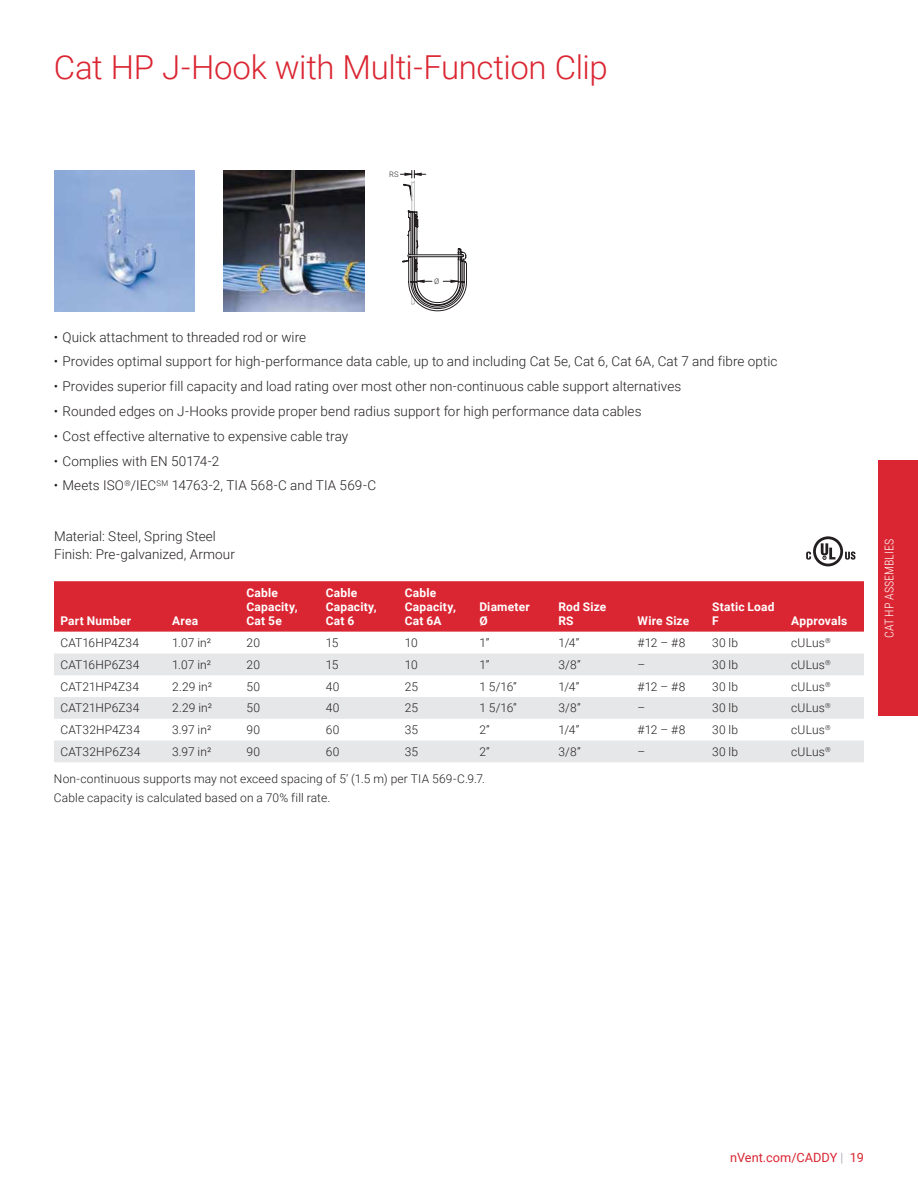
<style>
.page{position:relative;width:918px;height:1188px;background:#fff}
.page>*{position:absolute;margin:0;border:0;box-sizing:border-box;transform-origin:0 0}
.t1{font:300 33px "Roboto";letter-spacing:-.01em;color:#da2632}
.t2{font:300 13.5px/18px "Roboto";letter-spacing:.005em;color:#231f20}
.t3{font:12.75px "Roboto";color:#da2632}
.t4{font:300 12px/18.6px "Roboto";letter-spacing:.01em;color:#231f20}
.t5{font:700 12px/14.4px "Roboto";letter-spacing:.015em;color:#fff}
.t6{font:300 12px "Roboto Condensed";color:#fff}
.t7{font:300 7.65px "Roboto";color:#231f20}
.s1{font-weight:300;color:#90969e}
</style>
<div class="page">
<img style="left:54px;top:170px;width:141px;height:141px">
<img style="left:224px;top:170px;width:141px;height:141px">
<svg style="left:400px;top:170px;width:67px;height:141px"></svg>
<svg style="left:806px;top:536px;width:49px;height:30px"></svg>
<div style="left:54px;top:581px;width:810px;height:51px;background:#da2632"></div>
<svg style="left:54px;top:653px;width:810px;height:1px"></svg>
<svg style="left:54px;top:654px;width:810px;height:108px;fill:#e6e7e8"></svg>
<div style="left:878px;top:461px;width:40px;height:255px;background:#da2632"></div>
<h1 class="t1" style="left:54px;top:52px;width:555px">Cat HP J-Hook with Multi-Function Clip</h1>
<p class="t7" style="left:389px;top:171px;width:11px">RS</p>
<p class="t7" style="left:434px;top:279px;width:7px">Ø</p>
<p class="t2" style="left:54px;top:329px;width:254px">• Quick attachment to threaded rod or wire</p>
<p class="t2" style="left:54px;top:354px;width:725px">• Provides optimal support for high-performance data cable, up to and including Cat 5e, Cat 6, Cat 6A, Cat 7 and fibre optic</p>
<p class="t2" style="left:54px;top:378px;width:629px">• Provides superior fill capacity and load rating over most other non-continuous cable support alternatives</p>
<p class="t2" style="left:54px;top:403px;width:589px">• Rounded edges on J-Hooks provide proper bend radius support for high performance data cables</p>
<p class="t2" style="left:54px;top:428px;width:296px">• Cost effective alternative to expensive cable tray</p>
<p class="t2" style="left:54px;top:453px;width:167px">• Complies with EN 50174-2</p>
<p class="t2" style="left:54px;top:478px;width:324px">• Meets ISO<sup>®</sup>/IEC<sup>SM</sup> 14763-2, TIA 568-C and TIA 569-C</p>
<p class="t2" style="left:54px;top:528px;width:182px">Material: Steel, Spring Steel<br>Finish: Pre-galvanized, Armour</p>
<p class="t5" style="left:60px;top:615px;width:72px">Part Number</p>
<p class="t5" style="left:172px;top:615px;width:28px">Area</p>
<p class="t5" style="left:247px;top:586px;width:53px">Cable<br>Capacity,<br>Cat 5e</p>
<p class="t5" style="left:326px;top:586px;width:53px">Cable<br>Capacity,<br>Cat 6</p>
<p class="t5" style="left:405px;top:586px;width:53px">Cable<br>Capacity,<br>Cat 6A</p>
<p class="t5" style="left:479px;top:600px;width:52px">Diameter<br>Ø</p>
<p class="t5" style="left:558px;top:600px;width:49px">Rod Size<br>RS</p>
<p class="t5" style="left:638px;top:615px;width:53px">Wire Size</p>
<p class="t5" style="left:712px;top:600px;width:64px">Static Load<br>F</p>
<p class="t5" style="left:791px;top:615px;width:57px">Approvals</p>
<p class="t4" style="left:60px;top:634px;width:80px">CAT16HP4Z34</p>
<p class="t4" style="left:172px;top:634px;width:41px">1.07 in²</p>
<p class="t4" style="left:247px;top:634px;width:15px">20</p>
<p class="t4" style="left:326px;top:634px;width:14px">15</p>
<p class="t4" style="left:405px;top:634px;width:14px">10</p>
<p class="t4" style="left:479px;top:634px;width:11px">1”</p>
<p class="t4" style="left:558px;top:634px;width:22px">1/4”</p>
<p class="t4" style="left:638px;top:634px;width:49px">#12 – #8</p>
<p class="t4" style="left:712px;top:634px;width:27px">30 lb</p>
<p class="t4" style="left:791px;top:634px;width:41px">cULus<sup>®</sup></p>
<p class="t4" style="left:60px;top:656px;width:81px">CAT16HP6Z34</p>
<p class="t4" style="left:172px;top:656px;width:41px">1.07 in²</p>
<p class="t4" style="left:247px;top:656px;width:15px">20</p>
<p class="t4" style="left:326px;top:656px;width:14px">15</p>
<p class="t4" style="left:405px;top:656px;width:14px">10</p>
<p class="t4" style="left:479px;top:656px;width:11px">1”</p>
<p class="t4" style="left:558px;top:656px;width:24px">3/8”</p>
<p class="t4" style="left:638px;top:656px;width:9px">–</p>
<p class="t4" style="left:712px;top:656px;width:27px">30 lb</p>
<p class="t4" style="left:791px;top:656px;width:41px">cULus<sup>®</sup></p>
<p class="t4" style="left:60px;top:678px;width:80px">CAT21HP4Z34</p>
<p class="t4" style="left:172px;top:678px;width:42px">2.29 in²</p>
<p class="t4" style="left:247px;top:678px;width:15px">50</p>
<p class="t4" style="left:326px;top:678px;width:15px">40</p>
<p class="t4" style="left:405px;top:678px;width:15px">25</p>
<p class="t4" style="left:479px;top:678px;width:39px">1 5/16”</p>
<p class="t4" style="left:558px;top:678px;width:22px">1/4”</p>
<p class="t4" style="left:638px;top:678px;width:49px">#12 – #8</p>
<p class="t4" style="left:712px;top:678px;width:27px">30 lb</p>
<p class="t4" style="left:791px;top:678px;width:41px">cULus<sup>®</sup></p>
<p class="t4" style="left:60px;top:700px;width:81px">CAT21HP6Z34</p>
<p class="t4" style="left:172px;top:700px;width:42px">2.29 in²</p>
<p class="t4" style="left:247px;top:700px;width:15px">50</p>
<p class="t4" style="left:326px;top:700px;width:15px">40</p>
<p class="t4" style="left:405px;top:700px;width:15px">25</p>
<p class="t4" style="left:479px;top:700px;width:39px">1 5/16”</p>
<p class="t4" style="left:558px;top:700px;width:24px">3/8”</p>
<p class="t4" style="left:638px;top:700px;width:9px">–</p>
<p class="t4" style="left:712px;top:700px;width:27px">30 lb</p>
<p class="t4" style="left:791px;top:700px;width:41px">cULus<sup>®</sup></p>
<p class="t4" style="left:60px;top:721px;width:81px">CAT32HP4Z34</p>
<p class="t4" style="left:172px;top:721px;width:41px">3.97 in²</p>
<p class="t4" style="left:247px;top:721px;width:15px">90</p>
<p class="t4" style="left:326px;top:721px;width:15px">60</p>
<p class="t4" style="left:405px;top:721px;width:15px">35</p>
<p class="t4" style="left:479px;top:721px;width:12px">2”</p>
<p class="t4" style="left:558px;top:721px;width:22px">1/4”</p>
<p class="t4" style="left:638px;top:721px;width:49px">#12 – #8</p>
<p class="t4" style="left:712px;top:721px;width:27px">30 lb</p>
<p class="t4" style="left:791px;top:721px;width:41px">cULus<sup>®</sup></p>
<p class="t4" style="left:60px;top:743px;width:82px">CAT32HP6Z34</p>
<p class="t4" style="left:172px;top:743px;width:41px">3.97 in²</p>
<p class="t4" style="left:247px;top:743px;width:15px">90</p>
<p class="t4" style="left:326px;top:743px;width:15px">60</p>
<p class="t4" style="left:405px;top:743px;width:15px">35</p>
<p class="t4" style="left:479px;top:743px;width:12px">2”</p>
<p class="t4" style="left:558px;top:743px;width:24px">3/8”</p>
<p class="t4" style="left:638px;top:743px;width:9px">–</p>
<p class="t4" style="left:712px;top:743px;width:27px">30 lb</p>
<p class="t4" style="left:791px;top:743px;width:41px">cULus<sup>®</sup></p>
<p class="t4" style="left:54px;top:771px;width:433px">Non-continuous supports may not exceed spacing of 5’ (1.5 m) per TIA 569-C.9.7.<br>Cable capacity is calculated based on a 70% fill rate.</p>
<p class="t6" style="left:882px;top:638px;width:100px;rotate:-90deg">CAT HP ASSEMBLIES</p>
<p class="t3" style="left:730px;top:1152px;width:135px">nVent.com/CADDY <span class="s1">|</span> 19</p>
</div>
